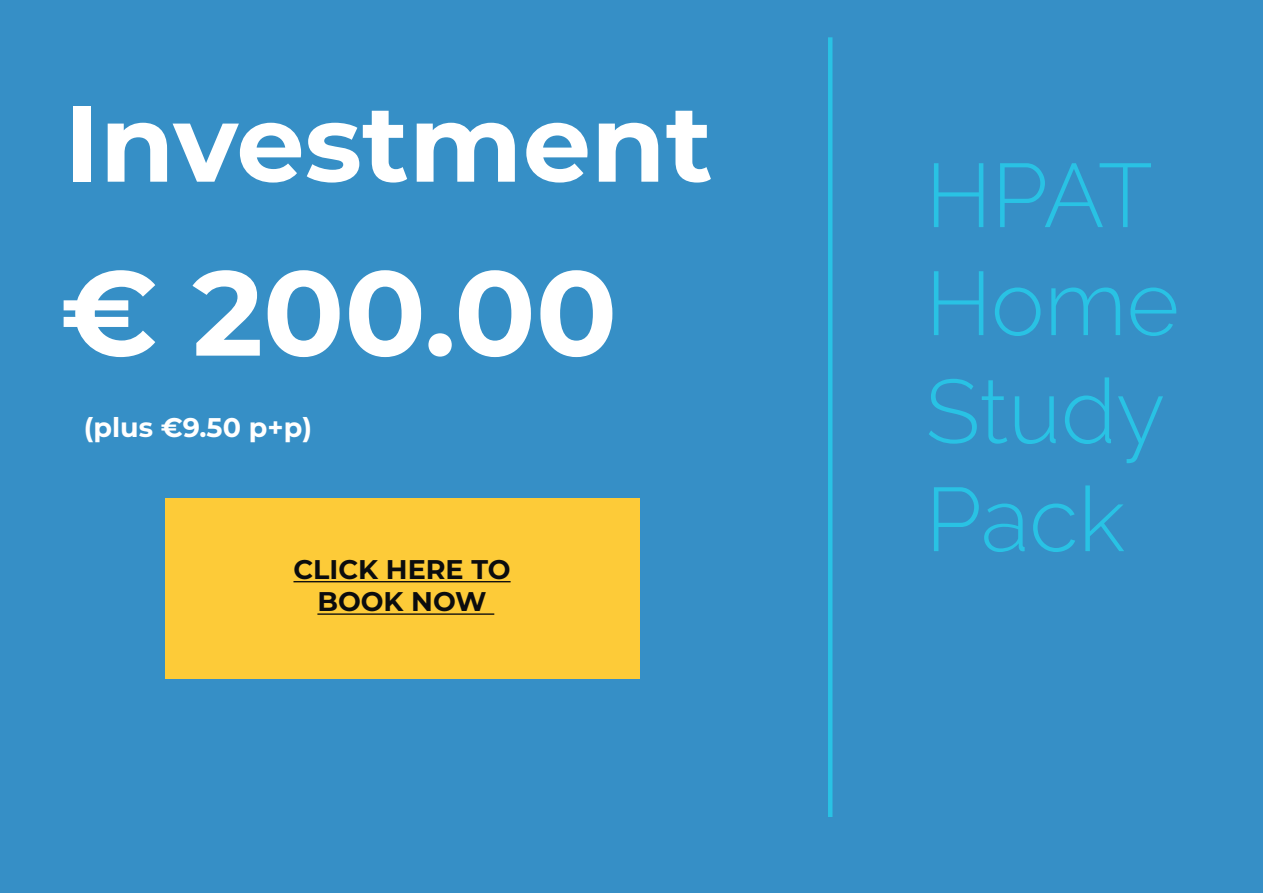
<style>
.page{position:relative;width:1263px;height:893px;background:#368fc6}
.page>*{position:absolute;margin:0;border:0;box-sizing:border-box;transform-origin:0 0}
.t1{font:700 120px "Montserrat";color:#fff}
.t2{font:700 108px "Montserrat";color:#fff}
.t3{font:300 90px/108px "Raleway";color:#29c2e4}
.t4{font:700 27px/32.4px "Montserrat";color:#0b0c0e;text-align:center}
.t5{font:700 27px "Montserrat";color:#fff}
</style>
<div class="page">
<div style="left:165px;top:499px;width:474px;height:180px;background:#fdcb38"></div>
<hr style="left:293px;top:581px;width:218px;height:1px;background:#0b0c0e">
<hr style="left:317px;top:613px;width:177px;height:2px;background:#0b0c0e">
<hr style="left:828px;top:37px;width:4px;height:780px;background:#29c2e4">
<h2 class="t2" style="left:64px;top:65px;width:650px">Investment</h2>
<h1 class="t1" style="left:60px;top:226px;width:559px">€ 200.00</h1>
<p class="t5" style="left:84px;top:408px;width:230px">(plus €9.50 p+p)</p>
<p class="t4" style="left:293px;top:552px;width:219px">CLICK HERE TO<br>BOOK NOW</p>
<h3 class="t3" style="left:925px;top:141px;width:255px">HPAT<br>Home<br>Study<br>Pack</h3>
</div>
